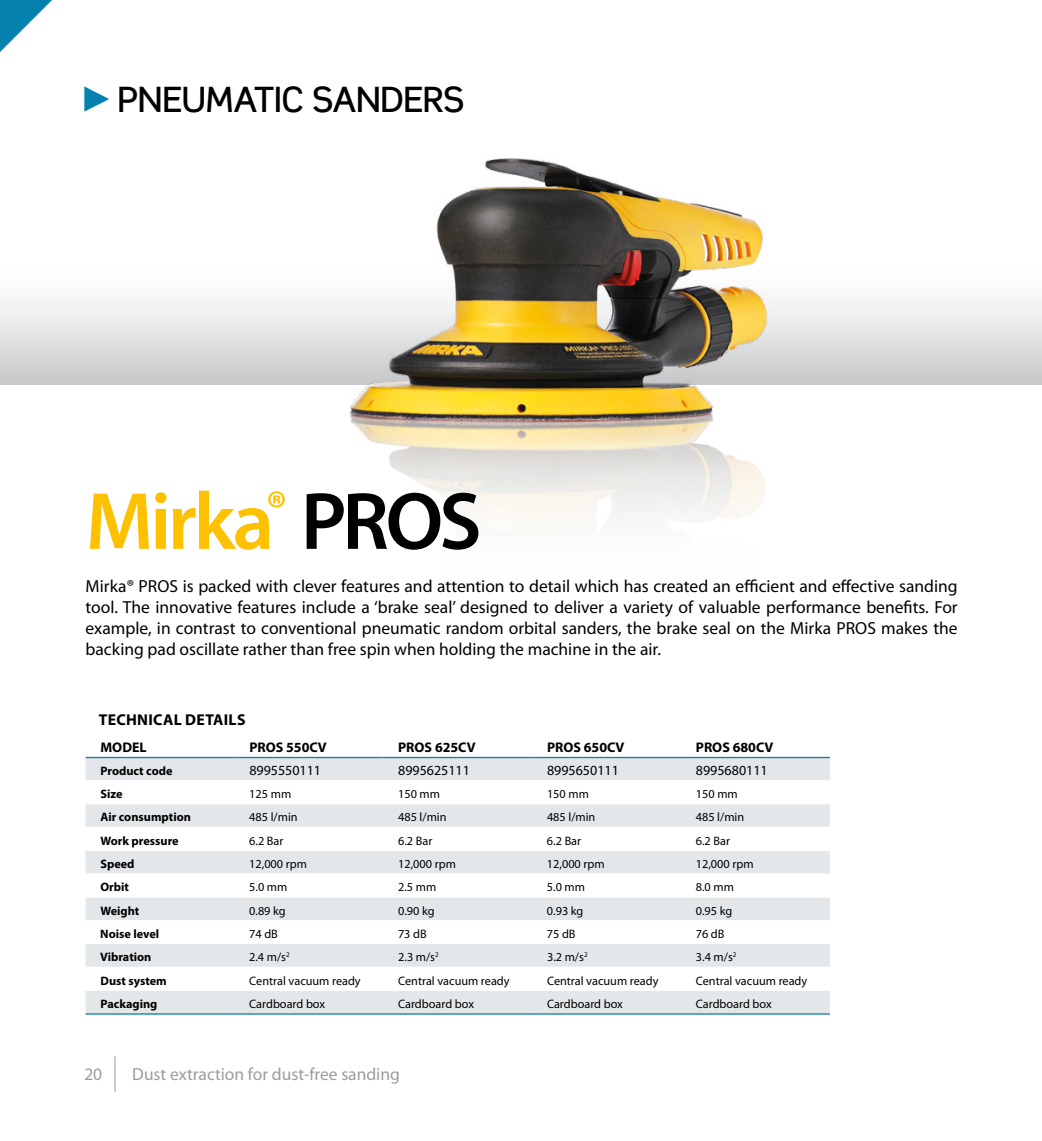
<style>
.page{position:relative;width:1042px;height:1141px;background:#fff}
.page>*{position:absolute;margin:0;border:0;box-sizing:border-box;transform-origin:0 0}
.t1{font:600 81.9px "Myriad Pro";letter-spacing:-.04em;color:#fdc100}
.t2{font:500 35px "Scene Pro";letter-spacing:-.015em;color:#000}
.t3{font:17.5px/21px "Myriad Pro";color:#000;text-align:justify}
.t4{font:17.5px "Myriad Pro";color:#9d9d9c}
.t5{font:700 15.75px "Myriad Pro";letter-spacing:.02em;color:#000}
.t6{font:700 14px "Myriad Pro";color:#000}
.t7{font:14px "Myriad Pro";color:#000}
.t8{font:12.25px "Myriad Pro";color:#000}
.t9{font:700 12.25px "Myriad Pro";color:#000}
.s1{color:#000}
</style>
<div class="page">
<img style="left:0;top:158px;width:1034px;height:364px">
<svg style="left:84px;top:86px;width:25px;height:26px"></svg>
<div style="left:86px;top:758px;width:744px;height:255px;background:#e4e7ea"></div>
<svg style="left:86px;top:781px;width:744px;height:210px"></svg>
<hr style="left:86px;top:780px;width:148px;height:1px;background:#fff">
<hr style="left:234px;top:780px;width:149px;height:1px;background:#fff">
<hr style="left:383px;top:780px;width:149px;height:1px;background:#fff">
<hr style="left:532px;top:780px;width:149px;height:1px;background:#fff">
<hr style="left:681px;top:780px;width:149px;height:1px;background:#fff">
<hr style="left:86px;top:757px;width:148px;height:1px;background:#0481ad">
<hr style="left:234px;top:757px;width:149px;height:1px;background:#0481ad">
<hr style="left:383px;top:757px;width:149px;height:1px;background:#0481ad">
<hr style="left:532px;top:757px;width:149px;height:1px;background:#0481ad">
<hr style="left:681px;top:757px;width:149px;height:1px;background:#0481ad">
<hr style="left:86px;top:827px;width:148px;height:1px;background:#fff">
<hr style="left:234px;top:827px;width:149px;height:1px;background:#fff">
<hr style="left:383px;top:827px;width:149px;height:1px;background:#fff">
<hr style="left:532px;top:827px;width:149px;height:1px;background:#fff">
<hr style="left:681px;top:827px;width:149px;height:1px;background:#fff">
<hr style="left:86px;top:873px;width:148px;height:2px;background:#fff">
<hr style="left:234px;top:873px;width:149px;height:2px;background:#fff">
<hr style="left:383px;top:873px;width:149px;height:2px;background:#fff">
<hr style="left:532px;top:873px;width:149px;height:2px;background:#fff">
<hr style="left:681px;top:873px;width:149px;height:2px;background:#fff">
<hr style="left:86px;top:920px;width:148px;height:1px;background:#fff">
<hr style="left:234px;top:920px;width:149px;height:1px;background:#fff">
<hr style="left:383px;top:920px;width:149px;height:1px;background:#fff">
<hr style="left:532px;top:920px;width:149px;height:1px;background:#fff">
<hr style="left:681px;top:920px;width:149px;height:1px;background:#fff">
<hr style="left:86px;top:967px;width:148px;height:1px;background:#fff">
<hr style="left:234px;top:967px;width:149px;height:1px;background:#fff">
<hr style="left:383px;top:967px;width:149px;height:1px;background:#fff">
<hr style="left:532px;top:967px;width:149px;height:1px;background:#fff">
<hr style="left:681px;top:967px;width:149px;height:1px;background:#fff">
<hr style="left:86px;top:1013px;width:148px;height:2px;background:#0481ad">
<hr style="left:234px;top:1013px;width:149px;height:2px;background:#0481ad">
<hr style="left:383px;top:1013px;width:149px;height:2px;background:#0481ad">
<hr style="left:532px;top:1013px;width:149px;height:2px;background:#0481ad">
<hr style="left:681px;top:1013px;width:149px;height:2px;background:#0481ad">
<svg style="left:0;top:0;width:52px;height:52px"></svg>
<hr style="left:115px;top:1056px;width:1px;height:36px;background:#9d9d9c">
<h2 class="t2" style="left:118px;top:77px;width:348px">PNEUMATIC SANDERS</h2>
<h1 class="t1" style="left:86px;top:469px;width:398px">Mirka<sup>®</sup> <span class="s1">PROS</span></h1>
<p class="t3" style="left:86px;top:576px;width:873px">Mirka® PROS is packed with clever features and attention to detail which has created an efficient and effective sanding tool. The innovative features include a ‘brake seal’ designed to deliver a variety of valuable performance benefits. For example, in contrast to conventional pneumatic random orbital sanders, the brake seal on the Mirka PROS makes the backing pad oscillate rather than free spin when holding the machine in the air.</p>
<p class="t5" style="left:99px;top:709px;width:148px">TECHNICAL DETAILS</p>
<p class="t6" style="left:100px;top:738px;width:48px">MODEL</p>
<p class="t6" style="left:249px;top:738px;width:79px">PROS 550CV</p>
<p class="t6" style="left:398px;top:738px;width:79px">PROS 625CV</p>
<p class="t6" style="left:547px;top:738px;width:79px">PROS 650CV</p>
<p class="t6" style="left:696px;top:738px;width:79px">PROS 680CV</p>
<p class="t9" style="left:100px;top:763px;width:74px">Product code</p>
<p class="t7" style="left:249px;top:762px;width:73px">8995550111</p>
<p class="t7" style="left:398px;top:762px;width:73px">8995625111</p>
<p class="t7" style="left:547px;top:762px;width:73px">8995650111</p>
<p class="t7" style="left:696px;top:762px;width:73px">8995680111</p>
<p class="t9" style="left:100px;top:786px;width:24px">Size</p>
<p class="t8" style="left:249px;top:786px;width:43px">125 mm</p>
<p class="t8" style="left:398px;top:786px;width:43px">150 mm</p>
<p class="t8" style="left:547px;top:786px;width:43px">150 mm</p>
<p class="t8" style="left:696px;top:786px;width:43px">150 mm</p>
<p class="t9" style="left:100px;top:809px;width:92px">Air consumption</p>
<p class="t8" style="left:249px;top:810px;width:50px">485 l/min</p>
<p class="t8" style="left:398px;top:810px;width:50px">485 l/min</p>
<p class="t8" style="left:547px;top:810px;width:50px">485 l/min</p>
<p class="t8" style="left:696px;top:810px;width:50px">485 l/min</p>
<p class="t9" style="left:100px;top:833px;width:80px">Work pressure</p>
<p class="t8" style="left:249px;top:833px;width:36px">6.2 Bar</p>
<p class="t8" style="left:398px;top:833px;width:36px">6.2 Bar</p>
<p class="t8" style="left:547px;top:833px;width:36px">6.2 Bar</p>
<p class="t8" style="left:696px;top:833px;width:36px">6.2 Bar</p>
<p class="t9" style="left:100px;top:856px;width:36px">Speed</p>
<p class="t8" style="left:249px;top:856px;width:59px">12,000 rpm</p>
<p class="t8" style="left:398px;top:856px;width:59px">12,000 rpm</p>
<p class="t8" style="left:547px;top:856px;width:59px">12,000 rpm</p>
<p class="t8" style="left:696px;top:856px;width:59px">12,000 rpm</p>
<p class="t9" style="left:100px;top:879px;width:30px">Orbit</p>
<p class="t8" style="left:249px;top:880px;width:40px">5.0 mm</p>
<p class="t8" style="left:398px;top:880px;width:40px">2.5 mm</p>
<p class="t8" style="left:547px;top:880px;width:40px">5.0 mm</p>
<p class="t8" style="left:696px;top:880px;width:40px">8.0 mm</p>
<p class="t9" style="left:100px;top:902px;width:40px">Weight</p>
<p class="t8" style="left:249px;top:903px;width:38px">0.89 kg</p>
<p class="t8" style="left:398px;top:903px;width:38px">0.90 kg</p>
<p class="t8" style="left:547px;top:903px;width:38px">0.93 kg</p>
<p class="t8" style="left:696px;top:903px;width:38px">0.95 kg</p>
<p class="t9" style="left:100px;top:926px;width:61px">Noise level</p>
<p class="t8" style="left:249px;top:926px;width:30px">74 dB</p>
<p class="t8" style="left:398px;top:926px;width:30px">73 dB</p>
<p class="t8" style="left:547px;top:926px;width:30px">75 dB</p>
<p class="t8" style="left:696px;top:926px;width:30px">76 dB</p>
<p class="t9" style="left:100px;top:949px;width:53px">Vibration</p>
<p class="t8" style="left:249px;top:950px;width:42px">2.4 m/s<sup>2</sup></p>
<p class="t8" style="left:398px;top:950px;width:42px">2.3 m/s<sup>2</sup></p>
<p class="t8" style="left:547px;top:950px;width:42px">3.2 m/s<sup>2</sup></p>
<p class="t8" style="left:696px;top:950px;width:42px">3.4 m/s<sup>2</sup></p>
<p class="t9" style="left:100px;top:972px;width:68px">Dust system</p>
<p class="t8" style="left:249px;top:973px;width:113px">Central vacuum ready</p>
<p class="t8" style="left:398px;top:973px;width:113px">Central vacuum ready</p>
<p class="t8" style="left:547px;top:973px;width:113px">Central vacuum ready</p>
<p class="t8" style="left:696px;top:973px;width:113px">Central vacuum ready</p>
<p class="t9" style="left:100px;top:996px;width:58px">Packaging</p>
<p class="t8" style="left:249px;top:996px;width:77px">Cardboard box</p>
<p class="t8" style="left:398px;top:996px;width:77px">Cardboard box</p>
<p class="t8" style="left:547px;top:996px;width:77px">Cardboard box</p>
<p class="t8" style="left:696px;top:996px;width:77px">Cardboard box</p>
<p class="t4" style="left:84px;top:1063px;width:19px">20</p>
<p class="t4" style="left:132px;top:1063px;width:269px">Dust extraction for dust-free sanding</p>
</div>
